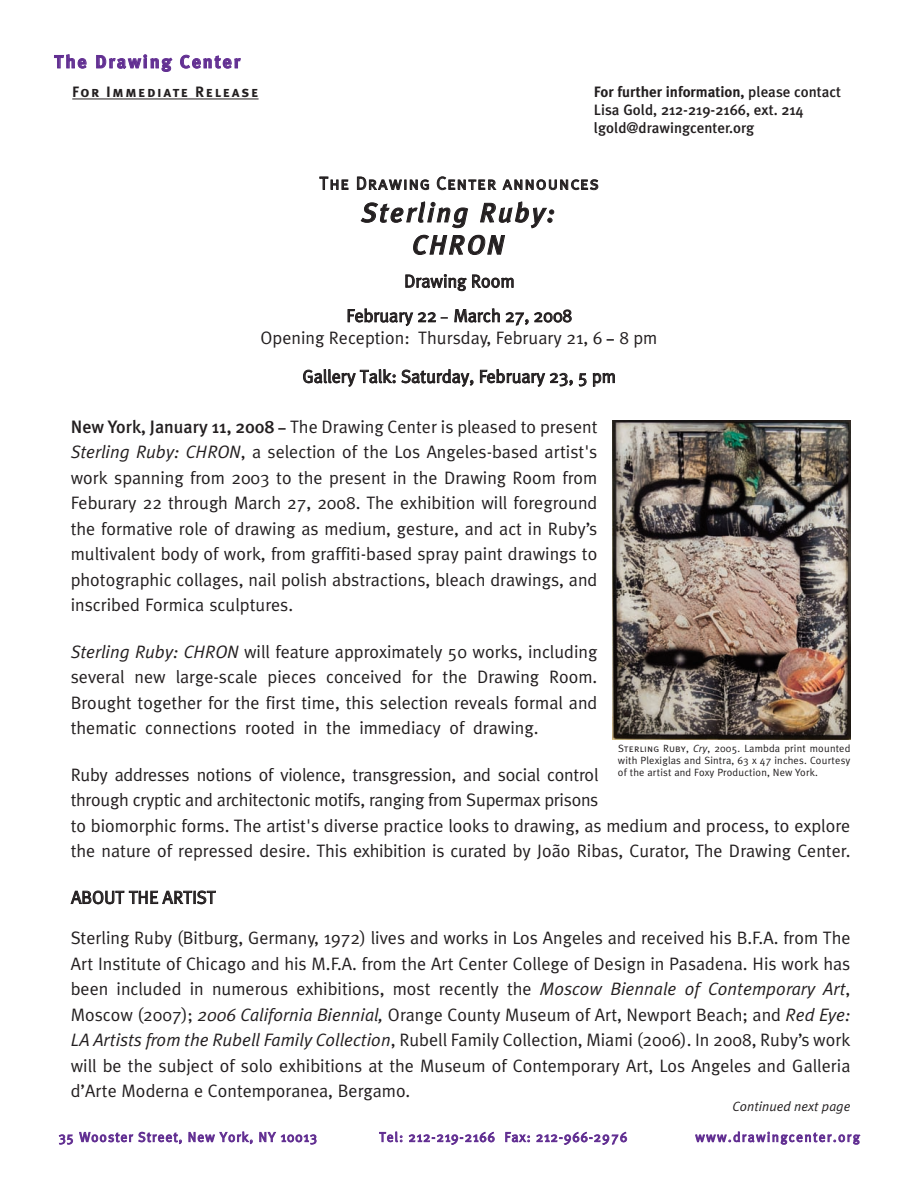
<style>
.page{position:relative;width:918px;height:1188px;background:#fff}
.page>*{position:absolute;margin:0;border:0;box-sizing:border-box;transform-origin:0 0}
.t1{font:italic 500 27px/32.2px "Meta Plus";letter-spacing:.085em;color:#231f20;text-align:center}
.t2{font:18px/25.5px "Meta Plus Normal";color:#231f20;text-align:justify}
.t3{font:18px "Meta Plus Normal Caps";letter-spacing:.055em;color:#231f20}
.t4{font:700 18px "Meta Plus";letter-spacing:.11em;color:#622f92}
.t5{font:500 15px/18px "Meta Plus";color:#231f20}
.t6{font:15px "Meta Plus Bold Caps";letter-spacing:.105em;color:#231f20}
.t7{font:13.5px "Meta Plus Normal";letter-spacing:.075em;color:#622f92}
.t8{font:13.5px "Meta Plus Normal";letter-spacing:.11em;color:#622f92}
.t9{font:italic 13.5px "Meta Plus Normal";color:#231f20}
.t10{font:10.5px/12px "Meta Plus Normal";letter-spacing:.015em;color:#231f20;text-align:justify}
.s1{font-weight:700}
.s2{font-family:"Meta Plus";font-weight:700;font-size:15px}
.s3{font-family:"Meta Plus";font-weight:500}
.s4{font-style:italic}
.s5{font-family:"Meta Plus Normal Caps"}
</style>
<div class="page">
<hr style="left:72px;top:99px;width:187px;height:1px;background:#231f20">
<img style="left:612px;top:421px;width:238px;height:319px">
<p class="t4" style="left:54px;top:51px;width:187px">The Drawing Center</p>
<p class="t6" style="left:72px;top:83px;width:188px">For Immediate Release</p>
<p class="t5" style="left:594px;top:83px;width:249px"><span class="s1">For further information,</span> please contact<br>Lisa Gold, 212-219-2166, ext. 214 lgold@drawingcenter.org</p>
<p class="t3" style="left:319px;top:173px;width:281px">The Drawing Center announces</p>
<h1 class="t1" style="left:362px;top:197px;width:195px">Sterling Ruby:<br>CHRON</h1>
<p class="t2" style="left:346px;top:264px;width:227px;line-height:34.5px;text-align:center">Drawing Room<br>February 22 <span class="s2">–</span> March 27, 2008</p>
<p class="t2" style="left:261px;top:318px;width:398px;line-height:38.8px;text-align:center">Opening Reception: Thursday, February 21, 6 <span class="s2">–</span> 8 pm<br>Gallery Talk: Saturday, February 23, 5 pm</p>
<p class="t2" style="left:71px;top:414px;width:528px"><span class="s3">New York, January 11, 2008</span> <span class="s2">–</span> The Drawing Center is pleased to present <span class="s4">Sterling Ruby: CHRON</span>, a selection of the Los Angeles-based artist's work spanning from 2003 to the present in the Drawing Room from Feburary 22 through March 27, 2008. The exhibition will foreground the formative role of drawing as medium, gesture, and act in Ruby’s multivalent body of work, from graffiti-based spray paint drawings to photographic collages, nail polish abstractions, bleach drawings, and inscribed Formica sculptures.</p>
<p class="t2" style="left:71px;top:639px;width:528px"><span class="s4">Sterling Ruby: CHRON</span> will feature approximately 50 works, including several new large-scale pieces conceived for the Drawing Room.<br>Brought together for the first time, this selection reveals formal and thematic connections rooted in the immediacy of drawing.</p>
<p class="t2" style="left:71px;top:762px;width:781px;text-align:left">Ruby addresses notions of violence, transgression, and social control<br>through cryptic and architectonic motifs, ranging from Supermax prisons<br>to biomorphic forms. The artist's diverse practice looks to drawing, as medium and process, to explore the nature of repressed desire. This exhibition is curated by João Ribas, Curator, The Drawing Center.</p>
<p class="t2" style="left:71px;top:885px;width:146px">ABOUT THE ARTIST</p>
<p class="t2" style="left:71px;top:925px;width:781px">Sterling Ruby (Bitburg, Germany, 1972) lives and works in Los Angeles and received his B.F.A. from The Art Institute of Chicago and his M.F.A. from the Art Center College of Design in Pasadena. His work has been included in numerous exhibitions, most recently the <span class="s4">Moscow Biennale of Contemporary Art</span>, Moscow (2007); <span class="s4">2006 California Biennial,</span> Orange County Museum of Art, Newport Beach; and <span class="s4">Red Eye:<br>LA Artists from the Rubell Family Collection</span>, Rubell Family Collection, Miami (2006). In 2008, Ruby’s work will be the subject of solo exhibitions at the Museum of Contemporary Art, Los Angeles and Galleria d’Arte Moderna e Contemporanea, Bergamo.</p>
<p class="t10" style="left:618px;top:743px;width:234px"><span class="s5">Sterling Ruby</span>, <span class="s4">Cry</span>, 2005. Lambda print mounted with Plexiglas and Sintra, 63 x 47 inches. Courtesy of the artist and Foxy Production, New York.</p>
<p class="t9" style="left:733px;top:1098px;width:119px">Continued next page</p>
<p class="t7" style="left:59px;top:1129px;width:260px">35 Wooster Street, New York, NY 10013</p>
<p class="t7" style="left:379px;top:1129px;width:249px">Tel: 212-219-2166 Fax: 212-966-2976</p>
<p class="t8" style="left:695px;top:1129px;width:166px">www.drawingcenter.org</p>
</div>
